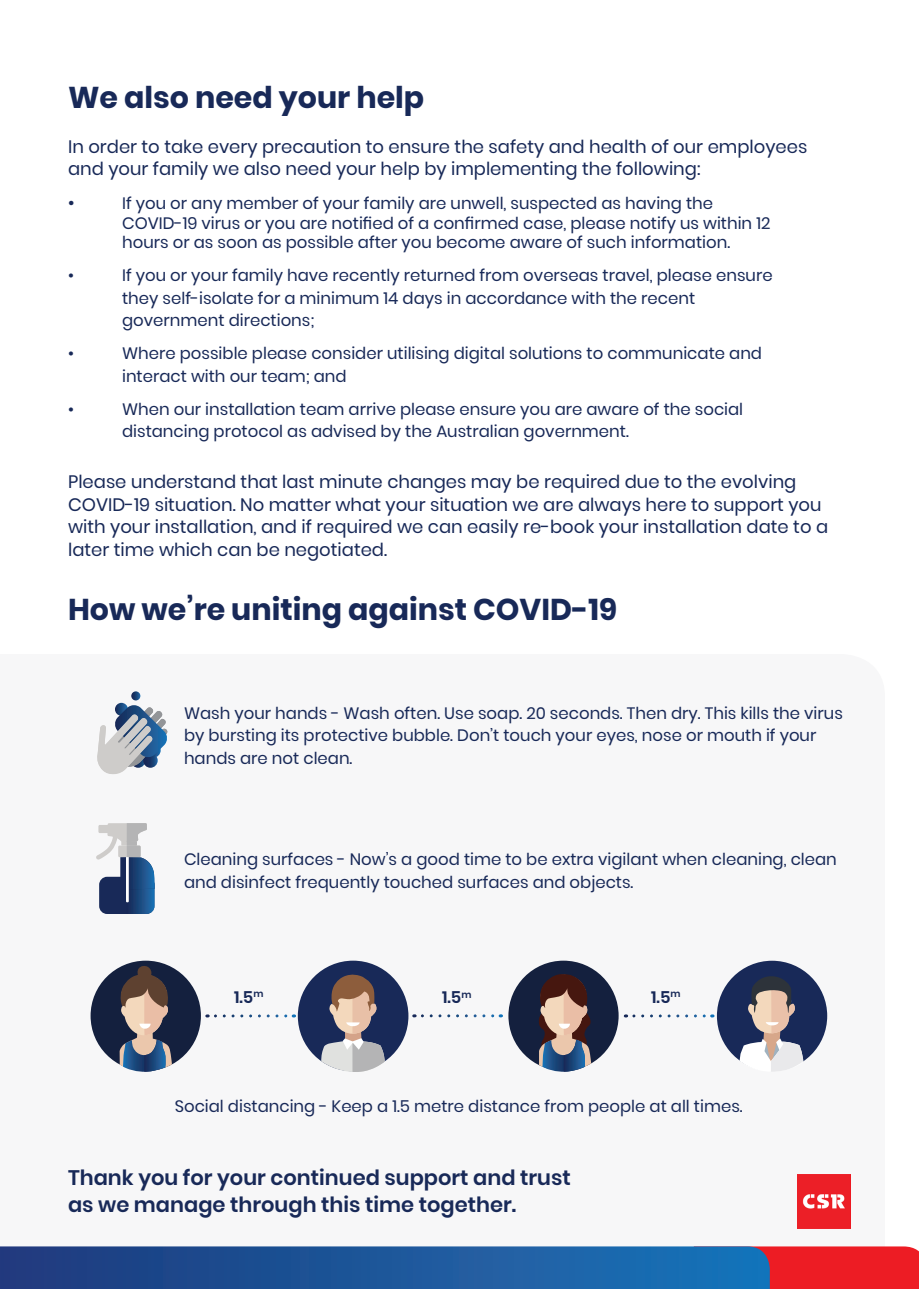
<style>
.page{position:relative;width:919px;height:1289px;background:#fff}
.page>*{position:absolute;margin:0;border:0;box-sizing:border-box;transform-origin:0 0}
.t1{font:700 30px "Poppins";color:#182958}
.t2{font:600 21px/27px "Poppins";color:#182958}
.t3{font:18px/22.5px "Poppins";color:#182958}
.t4{font:16.5px/22.5px "Poppins";color:#182958}
.t5{font:600 16.5px "Poppins";color:#182958}
</style>
<div class="page">
<svg style="left:96px;top:823px;width:59px;height:91px"></svg>
<svg style="left:215px;top:1014px;width:79px;height:3px"></svg>
<svg style="left:422px;top:1014px;width:79px;height:3px"></svg>
<svg style="left:633px;top:1014px;width:79px;height:3px"></svg>
<svg style="left:0;top:1246px;width:918px;height:42px;background:#3f4f89"></svg>
<svg style="left:97px;top:691px;width:71px;height:83px"></svg>
<img style="left:797px;top:1174px;width:53px;height:53px">
<div style="left:91px;top:960px;width:110px;height:110px;background:#14203e;border-radius:50%"></div>
<svg style="left:120px;top:965px;width:52px;height:107px"></svg>
<div style="left:298px;top:960px;width:110px;height:111px;background:#182958;border-radius:50%"></div>
<svg style="left:321px;top:974px;width:63px;height:98px"></svg>
<div style="left:508px;top:960px;width:110px;height:110px;background:#14203e;border-radius:50%"></div>
<svg style="left:538px;top:974px;width:53px;height:98px"></svg>
<div style="left:716px;top:960px;width:111px;height:110px;background:#182958;border-radius:50%"></div>
<svg style="left:739px;top:976px;width:64px;height:96px"></svg>
<p class="t1" style="left:68px;top:80px;width:357px">We also need your help</p>
<p class="t3" style="left:68px;top:136px;width:740px;line-height:21.6px">In order to take every precaution to ensure the safety and health of our employees and your family we also need your help by implementing the following:</p>
<p class="t3" style="left:68px;top:191px;width:8px">•</p>
<p class="t4" style="left:122px;top:193px;width:649px;line-height:19.8px">If you or any member of your family are unwell, suspected as having the<br>COVID-19 virus or you are notified of a confirmed case, please notify us within 12 hours or as soon as possible after you become aware of such information.</p>
<p class="t4" style="left:68px;top:264px;width:7px">•</p>
<p class="t4" style="left:122px;top:264px;width:652px">If you or your family have recently returned from overseas travel, please ensure they self-isolate for a minimum 14 days in accordance with the recent government directions;</p>
<p class="t4" style="left:68px;top:342px;width:7px">•</p>
<p class="t4" style="left:122px;top:342px;width:641px">Where possible please consider utilising digital solutions to communicate and interact with our team; and</p>
<p class="t4" style="left:68px;top:398px;width:7px">•</p>
<p class="t4" style="left:122px;top:398px;width:622px">When our installation team arrive please ensure you are aware of the social distancing protocol as advised by the Australian government.</p>
<p class="t3" style="left:68px;top:471px;width:761px">Please understand that last minute changes may be required due to the evolving COVID-19 situation. No matter what your situation we are always here to support you with your installation, and if required we can easily re-book your installation date to a later time which can be negotiated.</p>
<p class="t1" style="left:68px;top:592px;width:550px">How we’re uniting against COVID-19</p>
<p class="t4" style="left:184px;top:701px;width:660px">Wash your hands - Wash often. Use soap. 20 seconds. Then dry. This kills the virus by bursting its protective bubble. Don’t touch your eyes, nose or mouth if your hands are not clean.</p>
<p class="t4" style="left:184px;top:848px;width:654px">Cleaning surfaces - Now’s a good time to be extra vigilant when cleaning, clean and disinfect frequently touched surfaces and objects.</p>
<p class="t5" style="left:234px;top:987px;width:31px">1.5<sup>m</sup></p>
<p class="t5" style="left:442px;top:988px;width:31px">1.5<sup>m</sup></p>
<p class="t5" style="left:651px;top:987px;width:31px">1.5<sup>m</sup></p>
<p class="t4" style="left:175px;top:1095px;width:569px">Social distancing - Keep a 1.5 metre distance from people at all times.</p>
<p class="t2" style="left:68px;top:1163px;width:504px">Thank you for your continued support and trust as we manage through this time together.</p>
</div>
